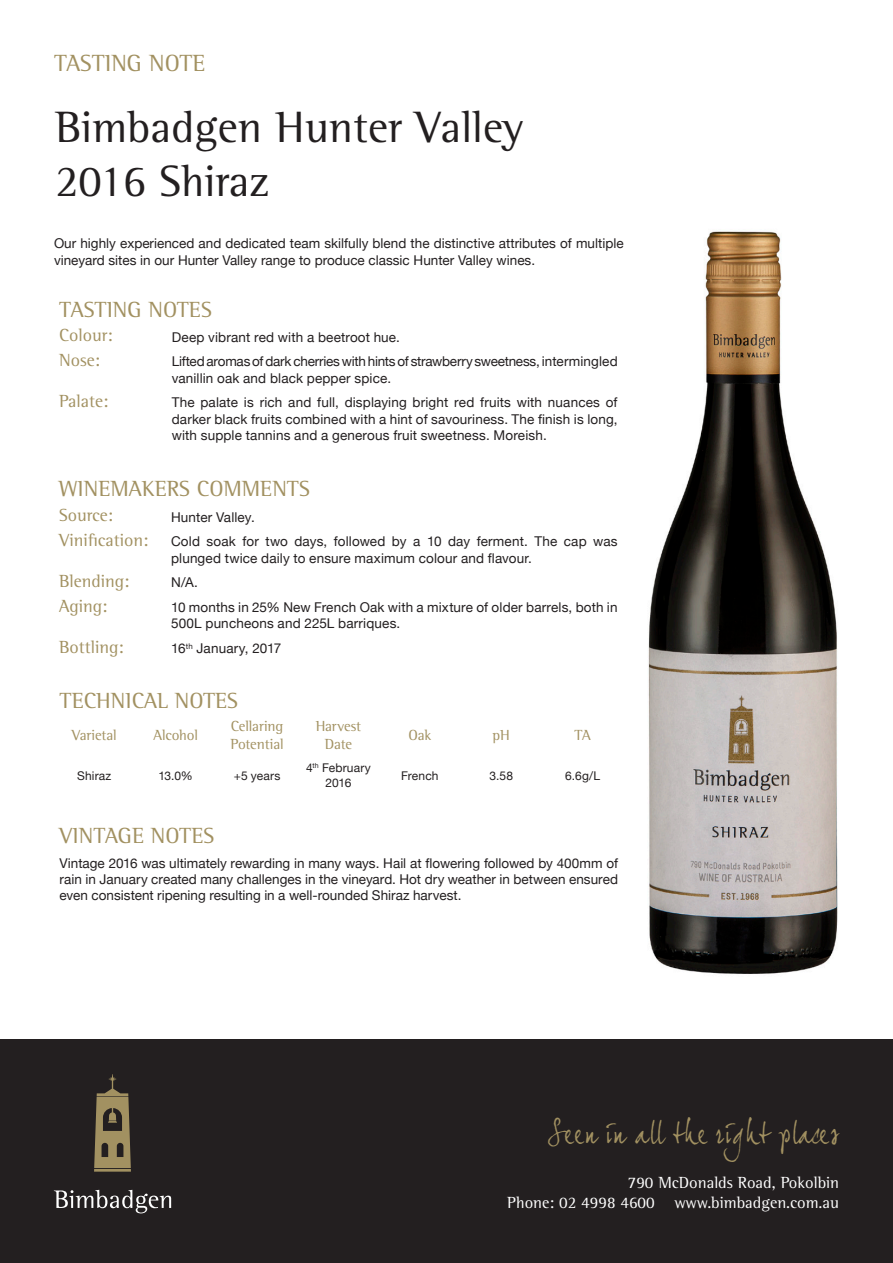
<style>
.page{position:relative;width:893px;height:1263px;background:#fff}
.page>*{position:absolute;margin:0;border:0;box-sizing:border-box;transform-origin:0 0}
.t1{font:45px "Rotis Semi Serif Pro";color:#231f20}
.t2{font:28.5px "Joe Hand 2";color:#a29161}
.t3{font:24px "Rotis Semi Serif Pro";color:#a29161}
.titles_of_the_table{font:22.5px "Rotis Semi Serif Pro";color:#a29161}
.titles_of_the_row{font:18px "Rotis Semi Serif Pro";color:#a29161}
.t4{font:16.5px/19.8px "Rotis Semi Serif Pro";color:#fff;text-align:right}
.titles_of_the_column{font:15px/18px "Rotis Semi Serif Pro";letter-spacing:-.015em;color:#a29161}
.text_of_the_tables{font:13.5px/16.2px "Helvetica Neue";letter-spacing:.005em;color:#231f20}
.text_of_technical_no{font:12px/14.4px "Helvetica Neue";letter-spacing:.01em;color:#231f20;text-align:center}
.s1{font-family:"Rotis Serif Pro"}
</style>
<div class="page">
<div style="left:0;top:1039px;width:893px;height:224px;background:#231f20"></div>
<svg style="left:94px;top:1074px;width:37px;height:98px"></svg>
<svg style="left:54px;top:1190px;width:117px;height:23px"></svg>
<img style="left:648px;top:231px;width:190px;height:743px">
<h3 class="t3" style="left:54px;top:48px;width:153px">TASTING NOTE</h3>
<p class="t1" style="left:55px;top:100px;width:469px">Bimbad<span class="s1">g</span>en Hunter Valley</p>
<p class="t1" style="left:55px;top:154px;width:216px">2016 Shiraz</p>
<p class="text_of_the_tables" style="left:54px;top:236px;width:571px">Our highly experienced and dedicated team skilfully blend the distinctive attributes of multiple vineyard sites in our Hunter Valley range to produce classic Hunter Valley wines.</p>
<p class="titles_of_the_table" style="left:59px;top:295px;width:154px">TASTING NOTES</p>
<p class="titles_of_the_row" style="left:59px;top:324px;width:55px">Colour:</p>
<p class="text_of_the_tables" style="left:172px;top:329px;width:230px">Deep vibrant red with a beetroot hue.</p>
<p class="titles_of_the_row" style="left:59px;top:349px;width:43px">Nose:</p>
<p class="text_of_the_tables" style="left:172px;top:354px;width:447px">Lifted aromas of dark cherries with hints of strawberry sweetness, intermingled vanillin oak and black pepper spice.</p>
<p class="titles_of_the_row" style="left:59px;top:390px;width:51px">Palate:</p>
<p class="text_of_the_tables" style="left:172px;top:395px;width:447px;text-align:justify">The palate is rich and full, displaying bright red fruits with nuances of darker black fruits combined with a hint of savouriness. The finish is long, with supple tannins and a generous fruit sweetness. Moreish.</p>
<p class="titles_of_the_table" style="left:59px;top:475px;width:252px">WINEMAKERS COMMENTS</p>
<p class="titles_of_the_row" style="left:59px;top:504px;width:56px">Source:</p>
<p class="text_of_the_tables" style="left:171px;top:509px;width:85px">Hunter Valley.</p>
<p class="titles_of_the_row" style="left:59px;top:529px;width:91px">Vinification:</p>
<p class="text_of_the_tables" style="left:171px;top:534px;width:448px">Cold soak for two days, followed by a 10 day ferment. The cap was plunged twice daily to ensure maximum colour and flavour.</p>
<p class="titles_of_the_row" style="left:59px;top:570px;width:72px">Blending:</p>
<p class="text_of_the_tables" style="left:171px;top:575px;width:28px">N/A.</p>
<p class="titles_of_the_row" style="left:59px;top:595px;width:50px">Aging:</p>
<p class="text_of_the_tables" style="left:171px;top:600px;width:448px">10 months in 25% New French Oak with a mixture of older barrels, both in<br>500L puncheons and 225L barriques.</p>
<p class="titles_of_the_row" style="left:59px;top:636px;width:66px">Bottling:</p>
<p class="text_of_the_tables" style="left:171px;top:641px;width:112px">16<sup>th</sup> January, 2017</p>
<p class="titles_of_the_table" style="left:60px;top:687px;width:180px">TECHNICAL NOTES</p>
<p class="titles_of_the_column" style="left:72px;top:726px;width:47px">Varietal</p>
<p class="titles_of_the_column" style="left:153px;top:726px;width:46px">Alcohol</p>
<p class="titles_of_the_column" style="left:231px;top:717px;width:55px">Cellaring<br>Potential</p>
<p class="titles_of_the_column" style="left:316px;top:717px;width:47px;text-align:center">Harvest<br>Date</p>
<p class="titles_of_the_column" style="left:408px;top:726px;width:24px">Oak</p>
<p class="titles_of_the_column" style="left:493px;top:726px;width:19px">pH</p>
<p class="titles_of_the_column" style="left:575px;top:726px;width:18px">TA</p>
<p class="text_of_technical_no" style="left:77px;top:769px;width:36px">Shiraz</p>
<p class="text_of_technical_no" style="left:158px;top:769px;width:36px">13.0%</p>
<p class="text_of_technical_no" style="left:234px;top:769px;width:48px">+5 years</p>
<p class="text_of_technical_no" style="left:306px;top:761px;width:66px">4<sup>th</sup> February<br>2016</p>
<p class="text_of_technical_no" style="left:401px;top:769px;width:39px">French</p>
<p class="text_of_technical_no" style="left:489px;top:769px;width:25px">3.58</p>
<p class="text_of_technical_no" style="left:565px;top:769px;width:36px">6.6g/L</p>
<p class="titles_of_the_table" style="left:60px;top:821px;width:156px">VINTAGE NOTES</p>
<p class="text_of_the_tables" style="left:60px;top:855px;width:560px;text-align:justify">Vintage 2016 was ultimately rewarding in many ways. Hail at flowering followed by 400mm of rain in January created many challenges in the vineyard. Hot dry weather in between ensured even consistent ripening resulting in a well-rounded Shiraz harvest.</p>
<h2 class="t2" style="left:547px;top:1116px;width:293px">Seen in all the right places</h2>
<p class="t4" style="left:507px;top:1172px;width:333px">790 McDonalds Road, Pokolbin<br>Phone: 02 4998 4600 www.bimbad<span class="s1">g</span>en.com.au</p>
</div>
